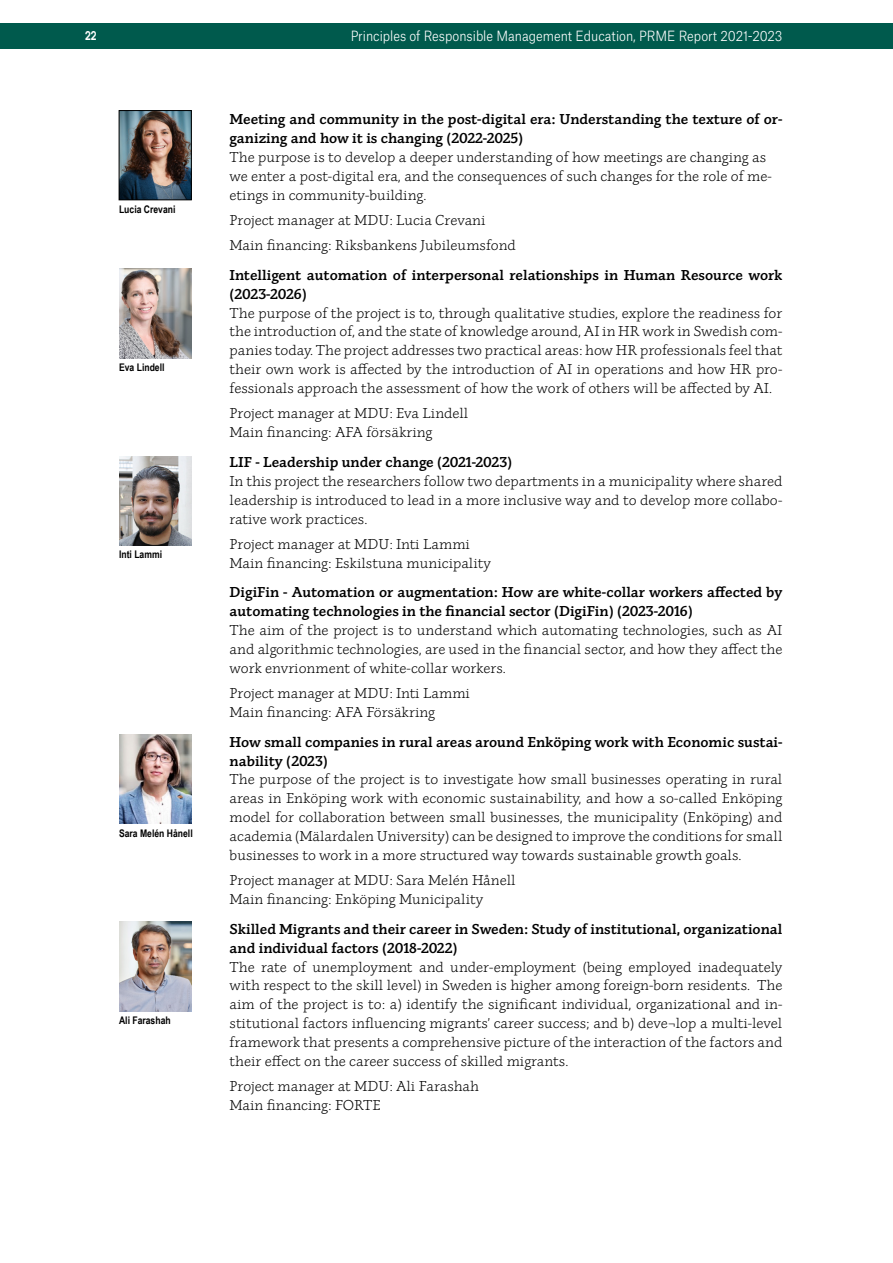
<style>
.page{position:relative;width:893px;height:1263px;background:#fff}
.page>*{position:absolute;margin:0;border:0;box-sizing:border-box;transform-origin:0 0}
.t1{font:300 13.5px/18.9px "Ducta MDH";color:#000}
.t2{font:600 13.5px/18.9px "Ducta MDH";color:#000}
.t3{font:300 13.5px "Atlas Grotesk";color:#fff;scale:.9 1}
.t4{font:600 12px "ITC Avant Garde Pro";color:#fff;scale:.85 1}
.t5{font:700 10.5px "Arial Narrow";color:#000}
</style>
<div class="page">
<img style="left:119px;top:269px;width:72px;height:89px">
<img style="left:119px;top:456px;width:72px;height:89px">
<img style="left:119px;top:735px;width:72px;height:89px">
<img style="left:121px;top:113px;width:68px;height:85px">
<div style="left:119px;top:111px;width:72px;height:89px;border:1px solid #000"></div>
<img style="left:119px;top:922px;width:72px;height:89px">
<div style="left:0;top:23px;width:893px;height:26px;background:#005a4d"></div>
<p class="t4" style="left:85px;top:27px;width:15px">22</p>
<p class="t3" style="left:351px;top:25px;width:481px">Principles of Responsible Management Education, PRME Report 2021-2023</p>
<p class="t5" style="left:119px;top:201px;width:58px">Lucia Crevani</p>
<p class="t5" style="left:119px;top:360px;width:47px">Eva Lindell</p>
<p class="t5" style="left:119px;top:547px;width:45px">Inti Lammi</p>
<p class="t5" style="left:119px;top:825px;width:75px">Sara Melén Hånell</p>
<p class="t5" style="left:119px;top:1012px;width:53px">Ali Farashah</p>
<p class="t2" style="left:230px;top:110px;width:554px">Meeting and community in the post-digital era: Understanding the texture of or&shy;ganizing and how it is changing (2022-2025)</p>
<p class="t1" style="left:230px;top:148px;width:544px">The purpose is to develop a deeper understanding of how meetings are changing as we enter a post-digital era, and the consequences of such changes for the role of me&shy;etings in community-building.</p>
<p class="t1" style="left:230px;top:208px;width:288px;line-height:25.2px">Project manager at MDU: Lucia Crevani<br>Main financing: Riksbankens Jubileumsfond</p>
<p class="t2" style="left:230px;top:266px;width:554px">Intelligent automation of interpersonal relationships in Human Resource work (2023-2026)</p>
<p class="t1" style="left:230px;top:304px;width:554px;text-align:justify">The purpose of the project is to, through qualitative studies, explore the readiness for the introduction of, and the state of knowledge around, AI in HR work in Swedish com&shy;panies today. The project addresses two practical areas: how HR professionals feel that their own work is affected by the introduction of AI in operations and how HR pro&shy;fessionals approach the assessment of how the work of others will be affected by AI.</p>
<p class="t1" style="left:230px;top:404px;width:240px">Project manager at MDU: Eva Lindell<br>Main financing: AFA försäkring</p>
<p class="t2" style="left:230px;top:453px;width:284px">LIF - Leadership under change (2021-2023)</p>
<p class="t1" style="left:230px;top:472px;width:554px;text-align:justify">In this project the researchers follow two departments in a municipality where shared leadership is introduced to lead in a more inclusive way and to develop more collabo&shy;rative work practices.</p>
<p class="t1" style="left:230px;top:535px;width:263px">Project manager at MDU: Inti Lammi<br>Main financing: Eskilstuna municipality</p>
<p class="t2" style="left:230px;top:583px;width:554px">DigiFin - Automation or augmentation: How are white-collar workers affected by automating technologies in the financial sector (DigiFin) (2023-2016)</p>
<p class="t1" style="left:230px;top:621px;width:554px;text-align:justify">The aim of the project is to understand which automating technologies, such as AI and algorithmic technologies, are used in the financial sector, and how they affect the work envrionment of white-collar workers.</p>
<p class="t1" style="left:230px;top:684px;width:242px">Project manager at MDU: Inti Lammi<br>Main financing: AFA Försäkring</p>
<p class="t2" style="left:230px;top:732px;width:554px">How small companies in rural areas around Enköping work with Economic sustai&shy;nability (2023)</p>
<p class="t1" style="left:230px;top:770px;width:554px;text-align:justify">The purpose of the project is to investigate how small businesses operating in rural areas in Enköping work with economic sustainability, and how a so-called Enköping model for collaboration between small businesses, the municipality (Enköping) and academia (Mälardalen University) can be designed to improve the conditions for small businesses to work in a more structured way towards sustainable growth goals.</p>
<p class="t1" style="left:230px;top:871px;width:288px">Project manager at MDU: Sara Melén Hånell<br>Main financing: Enköping Municipality</p>
<p class="t2" style="left:230px;top:920px;width:554px">Skilled Migrants and their career in Sweden: Study of institutional, organizational and individual factors (2018-2022)</p>
<p class="t1" style="left:230px;top:957px;width:554px;text-align:justify">The rate of unemployment and under-employment (being employed inadequately with respect to the skill level) in Sweden is higher among foreign-born residents. The aim of the project is to: a) identify the significant individual, organizational and in&shy;stitutional factors influencing migrants’ career success; and b) deve¬lop a multi-level framework that presents a comprehensive picture of the interaction of the factors and their effect on the career success of skilled migrants.</p>
<p class="t1" style="left:230px;top:1077px;width:251px">Project manager at MDU: Ali Farashah<br>Main financing: FORTE</p>
</div>
